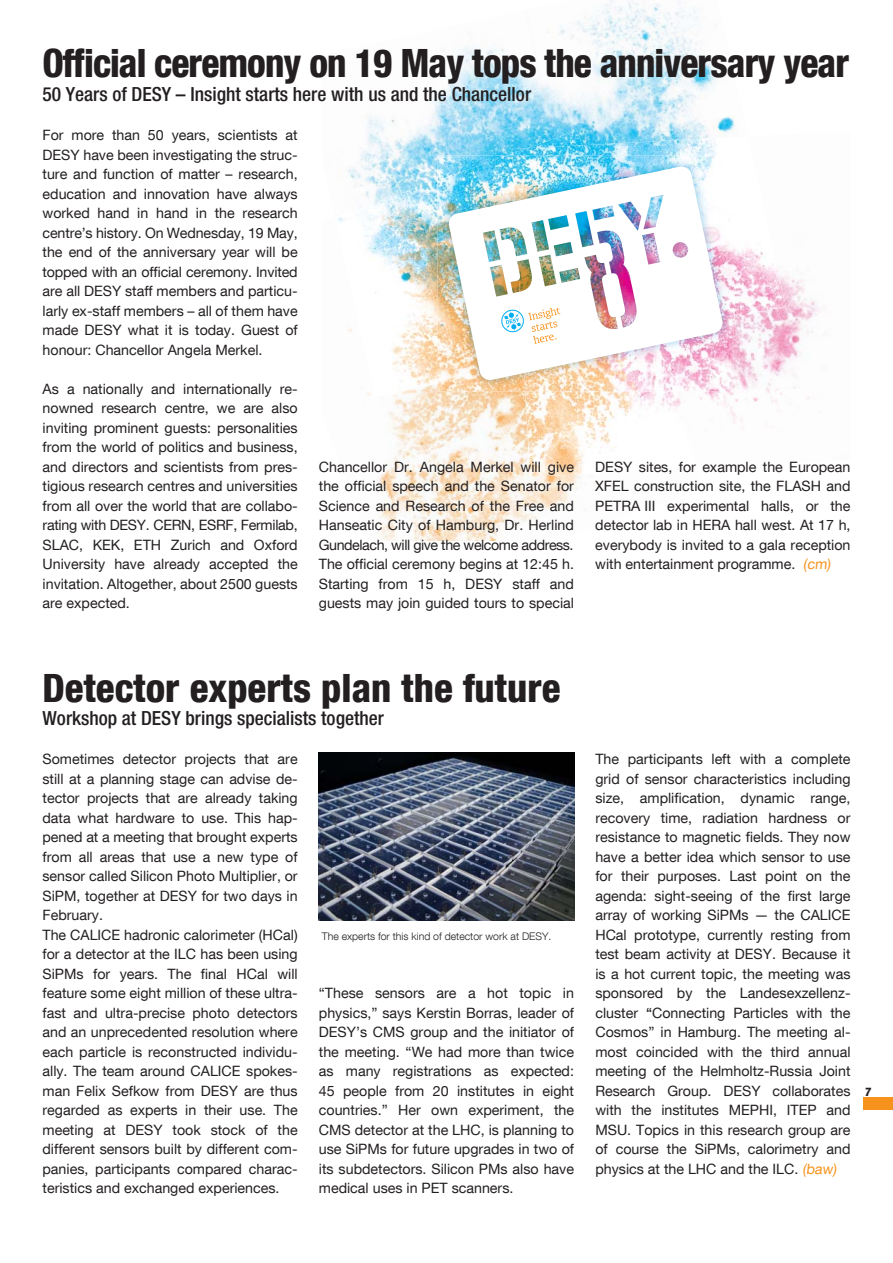
<style>
.page{position:relative;width:893px;height:1263px;background:#fff}
.page>*{position:absolute;margin:0;border:0;box-sizing:border-box;transform-origin:0 0}
.t1{font:39px "Desy Neue Helvetica 87 Cond H";letter-spacing:-.025em;color:#231f20;scale:.96 1}
.t2{font:39px "Desy Neue Helvetica 87 Cond H";color:#231f20}
.t3{font:19.5px "Desy Neue Helvetica 67 Cond M";color:#231f20}
.t4{font:14.25px/19.5px "Desy Neue Helvetica 55 Roman";color:#231f20;text-align:justify}
.t5{font:12px "Desy Neue Helvetica 87 Cond H";color:#231f20}
.t6{font:300 10.5px "Desy Neue Helvetica 45";color:#231f20}
.s1{color:#f7931d}
.s2{font-family:"Desy Neue Helvetica 67 Cond M"}
</style>
<div class="page">
<div style="left:863px;top:1097px;width:30px;height:13px;background:#f7931d"></div>
<img style="left:379px;top:477px;width:218px;height:63px">
<img style="left:378px;top:391px;width:196px;height:139px">
<img style="left:378px;top:397px;width:52px;height:26px">
<img style="left:749px;top:272px;width:76px;height:113px">
<img style="left:700px;top:385px;width:109px;height:43px">
<img style="left:710px;top:318px;width:39px;height:77px">
<img style="left:700px;top:391px;width:10px;height:6px">
<img style="left:525px;top:391px;width:163px;height:86px">
<img style="left:554px;top:0;width:182px;height:136px">
<img style="left:353px;top:46px;width:201px;height:122px">
<img style="left:507px;top:130px;width:75px;height:25px">
<img style="left:338px;top:168px;width:103px;height:229px">
<img style="left:512px;top:136px;width:204px;height:19px">
<img style="left:734px;top:248px;width:52px;height:70px">
<img style="left:512px;top:145px;width:74px;height:10px">
<img style="left:438px;top:383px;width:86px;height:8px">
<img style="left:670px;top:336px;width:64px;height:55px">
<img style="left:524px;top:381px;width:146px;height:10px">
<img style="left:438px;top:155px;width:86px;height:228px">
<img style="left:651px;top:155px;width:83px;height:181px">
<img style="left:512px;top:155px;width:139px;height:11px">
<img style="left:448px;top:166px;width:275px;height:215px">
<svg style="left:501px;top:308px;width:59px;height:36px"></svg>
<img style="left:319px;top:753px;width:255px;height:167px">
<h1 class="t1" style="left:42px;top:50px;width:842px">Official ceremony on 19 May tops the anniversary year</h1>
<h2 class="t3" style="left:42px;top:87px;width:490px">50 Years of DESY – Insight starts here with us and the Chancellor</h2>
<p class="t4" style="left:43px;top:127px;width:257px">For more than 50 years, scientists at DESY have been investigating the struc&shy;ture and function of matter – research, education and innovation have always worked hand in hand in the research centre’s history. On Wednesday, 19 May, the end of the anniversary year will be topped with an official ceremony. Invited are all DESY staff members and particu&shy;larly ex-staff members – all of them have made DESY what it is today. Guest of honour: Chancellor Angela Merkel.</p>
<p class="t4" style="left:43px;top:381px;width:257px">As a nationally and internationally re&shy;nowned research centre, we are also inviting prominent guests: personalities from the world of politics and business, and directors and scientists from pres&shy;tigious research centres and universities from all over the world that are collabo&shy;rating with DESY. CERN, ESRF, Fermilab, SLAC, KEK, ETH Zurich and Oxford University have already accepted the invitation. Altogether, about 2500 guests are expected.</p>
<p class="t4" style="left:319px;top:459px;width:257px">Chancellor Dr. Angela Merkel will give the official speech and the Senator for Science and Research of the Free and Hanseatic City of Hamburg, Dr. Herlind Gundelach, will give the welcome address.<br>The official ceremony begins at 12:45 h.<br>Starting from 15 h, DESY staff and guests may join guided tours to special</p>
<p class="t4" style="left:595px;top:459px;width:257px">DESY sites, for example the European XFEL construction site, the FLASH and PETRA III experimental halls, or the detector lab in HERA hall west. At 17 h, everybody is invited to a gala reception with entertainment programme. <span class="s1">(cm)</span></p>
<h1 class="t2" style="left:43px;top:674px;width:519px">Detector experts plan the future</h1>
<h2 class="t3" style="left:43px;top:711px;width:343px">Workshop at DESY brings specialists together</h2>
<p class="t4" style="left:43px;top:751px;width:257px;text-align:left">Sometimes detector projects that are still at a planning stage can advise de&shy;tector projects that are already taking data what hardware to use. This hap&shy;pened at a meeting that brought experts from all areas that use a new type of sensor called Silicon Photo Multiplier, or SiPM, together at DESY for two days in February.<br>The CALICE hadronic calorimeter (HCal) for a detector at the ILC has been using SiPMs for years. The final HCal will feature some eight million of these ultra&shy;fast and ultra-precise photo detectors and an unprecedented resolution where each particle is reconstructed individu&shy;ally. The team around CALICE spokes&shy;man Felix Sefkow from DESY are thus regarded as experts in their use. The meeting at DESY took stock of the different sensors built by different com&shy;panies, participants compared charac&shy;teristics and exchanged experiences.</p>
<p class="t6" style="left:322px;top:932px;width:231px">The experts for this kind of detector work at DESY.</p>
<p class="t4" style="left:319px;top:985px;width:257px">“These sensors are a hot topic in physics,” says Kerstin Borras, leader of DESY’s CMS group and the initiator of the meeting. “We had more than twice as many registrations as expected:<br>45 people from 20 institutes in eight countries.” Her own experiment, the CMS detector at the LHC, is planning to use SiPMs for future upgrades in two of its subdetectors. Silicon PMs also have medical uses in PET scanners.</p>
<p class="t4" style="left:595px;top:751px;width:257px">The participants left with a complete grid of sensor characteristics including size, amplification, dynamic range, recovery time, radiation hardness or resistance to magnetic fields. They now have a better idea which sensor to use for their purposes. Last point on the agenda: sight-seeing of the first large array of working SiPMs — the CALICE HCal prototype, currently resting from test beam activity at DESY. Because it is a hot current topic, the meeting was sponsored by the Landesexzellenz&shy;cluster <span class="s2">“</span>Connecting Particles with the Cosmos” in Hamburg. The meeting al&shy;most coincided with the third annual meeting of the Helmholtz-Russia Joint Research Group. DESY collaborates with the institutes MEPHI, ITEP and MSU. Topics in this research group are of course the SiPMs, calorimetry and physics at the LHC and the ILC. <span class="s1">(baw)</span></p>
<p class="t5" style="left:864px;top:1087px;width:9px">7</p>
</div>
